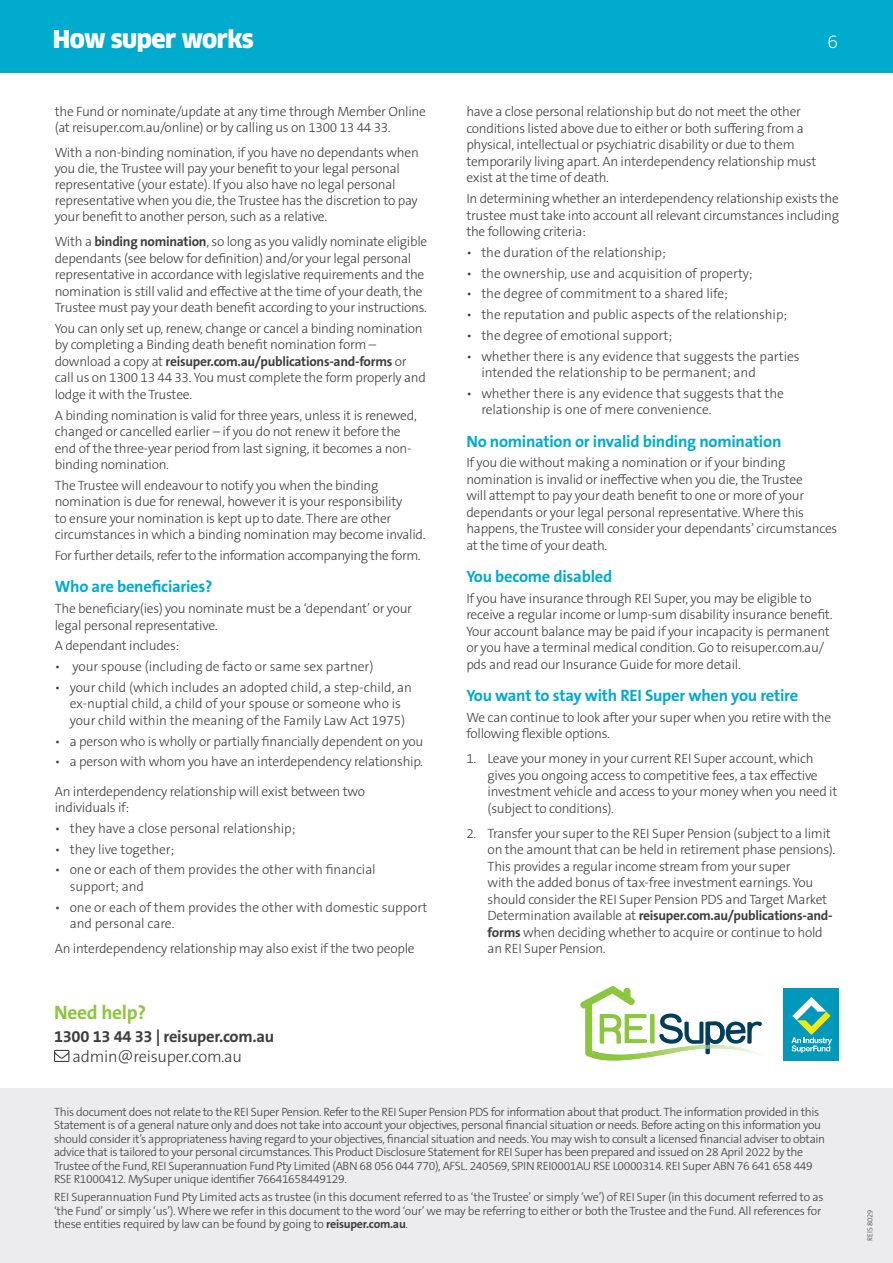
<style>
.page{position:relative;width:893px;height:1263px;background:#fff}
.page>*{position:absolute;margin:0;border:0;box-sizing:border-box;transform-origin:0 0}
.body{font:900 24px "Clan OT";letter-spacing:-.02em;color:#fff}
.Sub_A{font:700 19.5px "The Sans B W7";letter-spacing:-.015em;color:#8bc63e}
.NEW_SUBHEAD_B{font:700 16.5px "The Sans B W7";letter-spacing:-.015em;color:#00abcd}
.Sub_A-2{font:700 16.5px "The Sans B W7";letter-spacing:-.015em;color:#3e3e3f}
.Sub_A-3{font:300 16.5px "The Sans B W3";letter-spacing:-.015em;color:#3e3e3f}
.body-2{font:16.5px "Clan OT";color:#fff}
.body-3{font:300 13.5px/16.5px "The Sans B W3";letter-spacing:-.02em;color:#3e3e3f}
.body_w_tab_indents{font:300 13.5px/16.5px "The Sans B W3";letter-spacing:-.01em;color:#3e3e3f}
.LEGISLATION_REQUIREM{font:300 12px/13.5px "The Sans B W3";letter-spacing:-.03em;color:#3e3e3f}
.LEGISLATION_REQUIREM-2{font:300 7.5px "The Sans B W3";letter-spacing:-.02em;color:#3e3e3f}
.s1{font-family:"The Sans B W7";font-weight:700}
</style>
<div class="page">
<div style="left:0;top:1088px;width:893px;height:175px;background:#ececee"></div>
<div style="left:0;top:0;width:893px;height:72px;background:#00abcd"></div>
<div style="left:784px;top:988px;width:55px;height:73px;background:#09b"></div>
<svg style="left:791px;top:997px;width:41px;height:56px"></svg>
<img style="left:587px;top:1056px;width:70px;height:5px">
<svg style="left:580px;top:986px;width:182px;height:70px"></svg>
<svg style="left:54px;top:1050px;width:15px;height:12px"></svg>
<p class="body" style="left:53px;top:25px;width:203px">How super works</p>
<p class="body-2" style="left:827px;top:32px;width:12px">6</p>
<p class="body-3" style="left:55px;top:104px;width:373px;line-height:16px">the Fund or nominate/update at any time through Member Online (at reisuper.com.au/online) or by calling us on 1300 13 44 33.</p>
<p class="body-3" style="left:55px;top:144px;width:366px;line-height:16px">With a non-binding nomination, if you have no dependants when you die, the Trustee will pay your benefit to your legal personal representative (your estate). If you also have no legal personal representative when you die, the Trustee has the discretion to pay your benefit to another person, such as a relative.</p>
<p class="body-3" style="left:55px;top:233px;width:374px">With a <span class="s1">binding nomination</span>, so long as you validly nominate eligible dependants (see below for definition) and/or your legal personal representative in accordance with legislative requirements and the nomination is still valid and effective at the time of your death, the Trustee must pay your death benefit according to your instructions.</p>
<p class="body-3" style="left:55px;top:320px;width:373px">You can only set up, renew, change or cancel a binding nomination by completing a Binding death benefit nomination form – download a copy at <span class="s1">reisuper.com.au/publications-and-forms</span> or call us on 1300 13 44 33. You must complete the form properly and lodge it with the Trustee.</p>
<p class="body-3" style="left:55px;top:407px;width:364px">A binding nomination is valid for three years, unless it is renewed, changed or cancelled earlier – if you do not renew it before the end of the three-year period from last signing, it becomes a non&shy;binding nomination.</p>
<p class="body-3" style="left:55px;top:477px;width:372px">The Trustee will endeavour to notify you when the binding nomination is due for renewal, however it is your responsibility<br>to ensure your nomination is kept up to date. There are other circumstances in which a binding nomination may become invalid.</p>
<p class="body-3" style="left:55px;top:547px;width:367px">For further details, refer to the information accompanying the form.</p>
<p class="NEW_SUBHEAD_B" style="left:55px;top:576px;width:159px">Who are beneficiaries?</p>
<p class="body-3" style="left:55px;top:600px;width:359px">The beneficiary(ies) you nominate must be a ‘dependant’ or your legal personal representative.</p>
<p class="body-3" style="left:55px;top:638px;width:126px">A dependant includes:</p>
<p class="body_w_tab_indents" style="left:55px;top:658px;width:320px">• your spouse (including de facto or same sex partner)</p>
<p class="body_w_tab_indents" style="left:70px;top:679px;width:344px;text-indent:-15px">• your child (which includes an adopted child, a step-child, an ex-nuptial child, a child of your spouse or someone who is your child within the meaning of the Family Law Act 1975)</p>
<p class="body_w_tab_indents" style="left:55px;top:733px;width:370px">• a person who is wholly or partially financially dependent on you</p>
<p class="body_w_tab_indents" style="left:55px;top:754px;width:370px">• a person with whom you have an interdependency relationship.</p>
<p class="body-3" style="left:55px;top:783px;width:312px">An interdependency relationship will exist between two individuals if:</p>
<p class="body_w_tab_indents" style="left:55px;top:820px;width:242px">• they have a close personal relationship;</p>
<p class="body_w_tab_indents" style="left:55px;top:841px;width:121px">• they live together;</p>
<p class="body_w_tab_indents" style="left:70px;top:862px;width:307px;text-indent:-15px">• one or each of them provides the other with financial support; and</p>
<p class="body_w_tab_indents" style="left:70px;top:899px;width:359px;text-indent:-15px">• one or each of them provides the other with domestic support and personal care.</p>
<p class="body-3" style="left:55px;top:940px;width:361px">An interdependency relationship may also exist if the two people</p>
<p class="Sub_A" style="left:54px;top:999px;width:94px">Need help?</p>
<p class="Sub_A-2" style="left:54px;top:1026px;width:222px">1300 13 44 33 | reisuper.com.au</p>
<p class="Sub_A-3" style="left:73px;top:1046px;width:171px">admin@reisuper.com.au</p>
<p class="body-3" style="left:466px;top:104px;width:352px">have a close personal relationship but do not meet the other conditions listed above due to either or both suffering from a physical, intellectual or psychiatric disability or due to them temporarily living apart. An interdependency relationship must exist at the time of death.</p>
<p class="body-3" style="left:466px;top:190px;width:374px;text-align:justify">In determining whether an interdependency relationship exists the trustee must take into account all relevant circumstances including the following criteria:</p>
<p class="body_w_tab_indents" style="left:466px;top:244px;width:201px">• the duration of the relationship;</p>
<p class="body_w_tab_indents" style="left:466px;top:265px;width:288px">• the ownership, use and acquisition of property;</p>
<p class="body_w_tab_indents" style="left:466px;top:286px;width:263px">• the degree of commitment to a shared life;</p>
<p class="body_w_tab_indents" style="left:466px;top:306px;width:322px">• the reputation and public aspects of the relationship;</p>
<p class="body_w_tab_indents" style="left:466px;top:327px;width:207px">• the degree of emotional support;</p>
<p class="body_w_tab_indents" style="left:481px;top:348px;width:320px;text-indent:-15px">• whether there is any evidence that suggests the parties intended the relationship to be permanent; and</p>
<p class="body_w_tab_indents" style="left:481px;top:385px;width:304px;text-indent:-15px">• whether there is any evidence that suggests that the relationship is one of mere convenience.</p>
<p class="NEW_SUBHEAD_B" style="left:466px;top:430px;width:317px">No nomination or invalid binding nomination</p>
<p class="body-3" style="left:466px;top:455px;width:372px">If you die without making a nomination or if your binding nomination is invalid or ineffective when you die, the Trustee<br>will attempt to pay your death benefit to one or more of your dependants or your legal personal representative. Where this happens, the Trustee will consider your dependants’ circumstances at the time of your death.</p>
<p class="NEW_SUBHEAD_B" style="left:466px;top:566px;width:147px">You become disabled</p>
<p class="body-3" style="left:466px;top:590px;width:368px">If you have insurance through REI Super, you may be eligible to receive a regular income or lump-sum disability insurance benefit.<br>Your account balance may be paid if your incapacity is permanent or you have a terminal medical condition. Go to reisuper.com.au/ pds and read our Insurance Guide for more detail.</p>
<p class="NEW_SUBHEAD_B" style="left:466px;top:685px;width:333px">You want to stay with REI Super when you retire</p>
<p class="body-3" style="left:466px;top:709px;width:366px">We can continue to look after your super when you retire with the following flexible options.</p>
<p class="body_w_tab_indents" style="left:488px;top:750px;width:351px;text-indent:-21px">1. Leave your money in your current REI Super account, which gives you ongoing access to competitive fees, a tax effective investment vehicle and access to your money when you need it (subject to conditions).</p>
<p class="body_w_tab_indents" style="left:488px;top:825px;width:349px;text-indent:-21px">2. Transfer your super to the REI Super Pension (subject to a limit on the amount that can be held in retirement phase pensions).<br>This provides a regular income stream from your super<br>with the added bonus of tax-free investment earnings. You should consider the REI Super Pension PDS and Target Market Determination available at <span class="s1">reisuper.com.au/publications-and&shy;forms</span> when deciding whether to acquire or continue to hold an REI Super Pension.</p>
<p class="LEGISLATION_REQUIREM" style="left:54px;top:1105px;width:773px">This document does not relate to the REI Super Pension. Refer to the REI Super Pension PDS for information about that product. The information provided in this Statement is of a general nature only and does not take into account your objectives, personal financial situation or needs. Before acting on this information you should consider it’s appropriateness having regard to your objectives, financial situation and needs. You may wish to consult a licensed financial adviser to obtain advice that is tailored to your personal circumstances. This Product Disclosure Statement for REI Super has been prepared and issued on 28 April 2022 by the Trustee of the Fund, REI Superannuation Fund Pty Limited (ABN 68 056 044 770), AFSL. 240569, SPIN REI0001AU RSE L0000314. REI Super ABN 76 641 658 449<br>RSE R1000412. MySuper unique identifier 76641658449129.</p>
<p class="LEGISLATION_REQUIREM" style="left:54px;top:1190px;width:771px">REI Superannuation Fund Pty Limited acts as trustee (in this document referred to as ‘the Trustee’ or simply ‘we’) of REI Super (in this document referred to as ‘the Fund’ or simply ‘us’). Where we refer in this document to the word ‘our’ we may be referring to either or both the Trustee and the Fund. All references for these entities required by law can be found by going to <span class="s1">reisuper.com.au</span>.</p>
<p class="LEGISLATION_REQUIREM-2" style="left:865px;top:1241px;width:32px;rotate:-90deg">REIS 8029</p>
</div>
